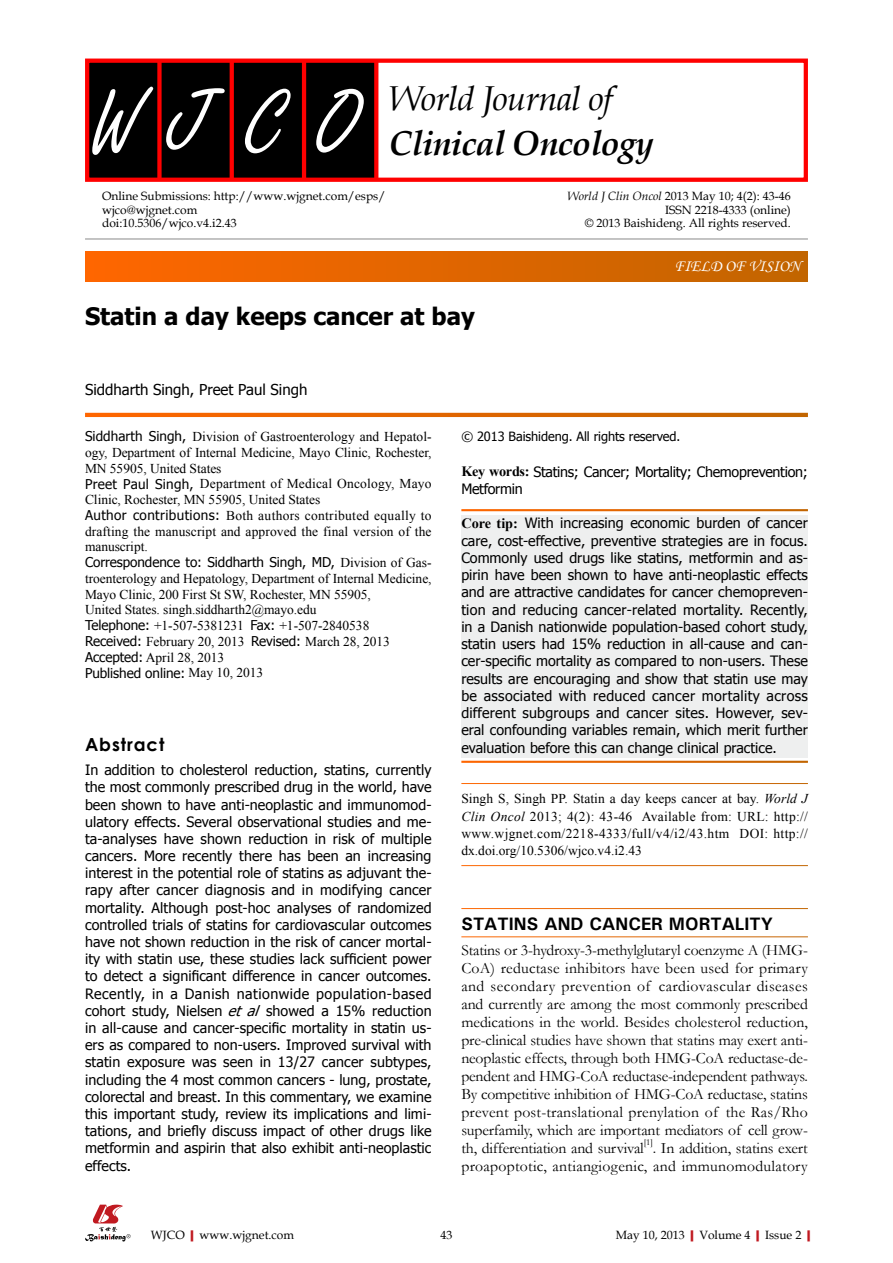
<style>
.page{position:relative;width:893px;height:1263px;background:#fff}
.page>*{position:absolute;margin:0;border:0;box-sizing:border-box;transform-origin:0 0}
.t1{font:94.5px "Freestyle Script";color:#fff;scale:.95 1}
.t2{font:italic 700 34.5px "Book Antiqua";letter-spacing:-.02em;color:#000}
.t3{font:italic 34.5px "Book Antiqua";letter-spacing:-.02em;color:#000}
.t4{font:700 24px "Tahoma";color:#000}
.t5{font:700 18px "Univers";color:#000}
.t6{font:700 18px "Century Gothic";letter-spacing:.05em;color:#000}
.t7{font:16.5px "Monotype Corsiva";color:#fff}
.t8{font:15.75px/18px "Garamond";letter-spacing:-.01em;color:#000;text-align:justify}
.t9{font:15.75px/18px "Garamond";letter-spacing:.015em;color:#000;text-align:right}
.t10{font:15px "Tahoma";color:#000}
.t11{font:14.25px/17.2px "Tahoma";color:#000;text-align:justify}
.t12{font:14.25px/17.2px "Tahoma";letter-spacing:-.02em;color:#000}
.t13{font:13.5px/15.8px "Times New Roman";letter-spacing:-.005em;color:#000}
.t14{font:13.5px "Tahoma";letter-spacing:-.005em;color:#000}
.t15{font:12.75px "Tahoma";letter-spacing:-.005em;color:#000}
.t16{font:12px/13.5px "Book Antiqua";color:#000}
.t17{font:9.15px "Garamond";color:#000}
.s1{font-style:italic}
.s2{font-family:"Tahoma"}
.s3{font-family:"Times New Roman"}
.s4{font-family:"Times New Roman";font-weight:700}
.s5{font-weight:700;color:#c01920}
</style>
<div class="page">
<div style="left:461px;top:515px;width:347px;height:243px;background:#eeefef"></div>
<div style="left:85px;top:252px;width:723px;height:29px;background:linear-gradient(to right,#f60,#c16500)"></div>
<hr style="left:85px;top:239px;width:723px;height:1px;background:#898989">
<svg style="left:85px;top:413px;width:723px;height:4px;background:#e06500"></svg>
<div style="left:87px;top:60px;width:289px;height:121px;background:#000"></div>
<div style="left:157px;top:60px;width:5px;height:121px;background:#f00"></div>
<svg style="left:230px;top:64px;width:4px;height:113px"></svg>
<hr style="left:302px;top:60px;width:4px;height:121px;background:#f00">
<svg style="left:374px;top:64px;width:4px;height:113px"></svg>
<div style="left:85px;top:59px;width:723px;height:123px;border:4px solid #f00"></div>
<svg style="left:85px;top:1204px;width:46px;height:37px"></svg>
<h1 class="t1" style="left:90px;top:71px;width:284px">WJCO</h1>
<h2 class="t3" style="left:389px;top:74px;width:225px">World Journal of</h2>
<h2 class="t2" style="left:389px;top:120px;width:266px">Clinical Oncology</h2>
<p class="t16" style="left:102px;top:189px;width:285px">Online Submissions: http://www.wjgnet.com/esps/ wjco@wjgnet.com<br>doi:10.5306/wjco.v4.i2.43</p>
<p class="t16" style="left:567px;top:189px;width:225px;text-align:right"><span class="s1">World J Clin Oncol</span> 2013 May 10; 4(2): 43-46<br>ISSN 2218-4333 (online)<br>© 2013 Baishideng. All rights reserved.</p>
<h3 class="t4" style="left:85px;top:299px;width:391px">Statin a day keeps cancer at bay</h3>
<p class="t10" style="left:85px;top:380px;width:224px">Siddharth Singh, Preet Paul Singh</p>
<p class="t7" style="left:674px;top:256px;width:128px">FIELD OF VISION</p>
<p class="t13" style="left:85px;top:428px;width:348px"><span class="s2">Siddharth Singh,</span> Division of Gastroenterology and Hepatol&shy;ogy, Department of Internal Medicine, Mayo Clinic, Rochester, MN 55905, United States<br><span class="s2">Preet Paul Singh,</span> Department of Medical Oncology, Mayo Clinic, Rochester, MN 55905, United States<br><span class="s2">Author contributions:</span> Both authors contributed equally to drafting the manuscript and approved the final version of the manuscript.</p>
<p class="t14" style="left:85px;top:553px;width:348px">Correspondence to: Siddharth Singh, MD, <span class="s3">Division of Gas-</span></p>
<p class="t13" style="left:85px;top:570px;width:348px">troenterology and Hepatology, Department of Internal Medicine, Mayo Clinic, 200 First St SW, Rochester, MN 55905,<br>United States. singh.siddharth2@mayo.edu<br><span class="s2">Telephone:</span> +1-507-5381231 <span class="s2">Fax:</span> +1-507-2840538<br><span class="s2">Received:</span> February 20, 2013 <span class="s2">Revised:</span> March 28, 2013<br><span class="s2">Accepted:</span> April 28, 2013</p>
<p class="t14" style="left:85px;top:664px;width:180px">Published online: <span class="s3">May 10, 2013</span></p>
<p class="t6" style="left:85px;top:731px;width:81px">Abstract</p>
<p class="t11" style="left:85px;top:761px;width:348px">In addition to cholesterol reduction, statins, currently the most commonly prescribed drug in the world, have been shown to have anti-neoplastic and immunomod&shy;ulatory effects. Several observational studies and me&shy;ta-analyses have shown reduction in risk of multiple cancers. More recently there has been an increasing interest in the potential role of statins as adjuvant the&shy;rapy after cancer diagnosis and in modifying cancer mortality. Although post-hoc analyses of randomized controlled trials of statins for cardiovascular outcomes have not shown reduction in the risk of cancer mortal&shy;ity with statin use, these studies lack sufficient power to detect a significant difference in cancer outcomes.<br>Recently, in a Danish nationwide population-based cohort study, Nielsen <span class="s1">etal</span> showed a 15% reduction in all-cause and cancer-specific mortality in statin us&shy;ers as compared to non-users. Improved survival with statin exposure was seen in 13/27 cancer subtypes, including the 4 most common cancers - lung, prostate, colorectal and breast. In this commentary, we examine this important study, review its implications and limi&shy;tations, and briefly discuss impact of other drugs like metformin and aspirin that also exhibit anti-neoplastic effects.</p>
<p class="t15" style="left:461px;top:428px;width:221px">© 2013 Baishideng. All rights reserved.</p>
<p class="t12" style="left:461px;top:462px;width:348px"><span class="s4">Key words:</span> Statins; Cancer; Mortality; Chemoprevention;<br>Metformin</p>
<p class="t11" style="left:461px;top:514px;width:348px"><span class="s4">Core tip:</span> With increasing economic burden of cancer care, cost-effective, preventive strategies are in focus.<br>Commonly used drugs like statins, metformin and as&shy;pirin have been shown to have anti-neoplastic effects and are attractive candidates for cancer chemopreven&shy;tion and reducing cancer-related mortality. Recently, in a Danish nationwide population-based cohort study, statin users had 15% reduction in all-cause and can&shy;cer-specific mortality as compared to non-users. These results are encouraging and show that statin use may be associated with reduced cancer mortality across different subgroups and cancer sites. However, sev&shy;eral confounding variables remain, which merit further evaluation before this can change clinical practice.</p>
<p class="t13" style="left:461px;top:790px;width:348px;line-height:17.2px;text-align:justify">Singh S, Singh PP. Statin a day keeps cancer at bay. <span class="s1">World J Clin Oncol</span> 2013; 4(2): 43-46 Available from: URL: http:// www.wjgnet.com/2218-4333/full/v4/i2/43.htm DOI: http:// dx.doi.org/10.5306/wjco.v4.i2.43</p>
<p class="t5" style="left:461px;top:913px;width:313px">STATINS AND CANCER MORTALITY</p>
<p class="t8" style="left:461px;top:940px;width:348px">Statins or 3-hydroxy-3-methylglutaryl coenzyme A (HMG-CoA) reductase inhibitors have been used for primary and secondary prevention of cardiovascular diseases and currently are among the most commonly prescribed medications in the world. Besides cholesterol reduction, pre-clinical studies have shown that statins may exert anti&shy;neoplastic effects, through both HMG-CoA reductase-de&shy;pendent and HMG-CoA reductase-independent pathways.<br>By competitive inhibition of HMG-CoA reductase, statins prevent post-translational prenylation of the Ras/Rho superfamily, which are important mediators of cell grow&shy;th, differentiation and survival</p>
<p class="t17" style="left:644px;top:1136px;width:11px">[1]</p>
<p class="t9" style="left:461px;top:1138px;width:348px">. In addition, statins exert<br>proapoptotic, antiangiogenic, and immunomodulatory</p>
<p class="t16" style="left:151px;top:1227px;width:145px">WJCO<span class="s5">|</span>www.wjgnet.com</p>
<p class="t16" style="left:440px;top:1227px;width:13px">43</p>
<p class="t16" style="left:616px;top:1227px;width:202px">May 10, 2013<span class="s5">|</span>Volume 4<span class="s5">|</span>Issue 2<span class="s5">|</span></p>
</div>
